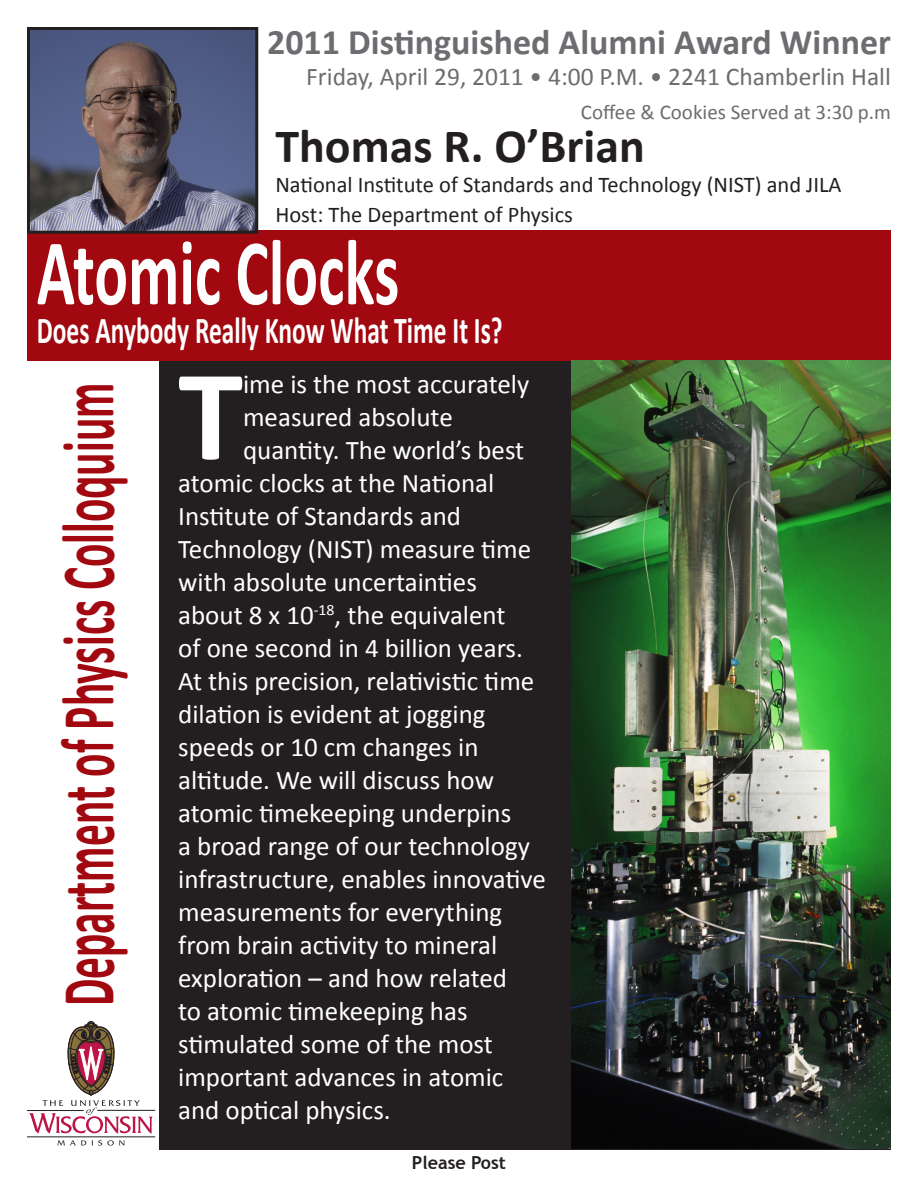
<style>
.page{position:relative;width:918px;height:1188px;background:#fff}
.page>*{position:absolute;margin:0;border:0;box-sizing:border-box;transform-origin:0 0}
.Abstract{font:700 130.95px "Calibri";color:#fff}
.t1{font:700 94.5px "Calibri";color:#fff;scale:.67 1}
.colloquium{font:700 76.2px "Calibri";color:#a1080f;scale:.57 1}
.speaker_H1{font:700 48px "Calibri";color:#231f20}
.t2{font:700 38.25px "Calibri";color:#fff;scale:.67 1}
.colloquium-2{font:700 36px "Calibri";color:#6c6d70}
.Abstract-2{font:27px "Calibri";color:#fff}
.colloquium-3{font:25.5px "Calibri";color:#6c6d70}
.speaker_H1-2{font:22.5px "Calibri";color:#231f20}
.colloquium-4{font:21px "Calibri";color:#6c6d70}
.post{font:700 18px "Trebuchet MS";color:#231f20}
</style>
<div class="page">
<div style="left:160px;top:360px;width:731px;height:790px;background:#231f20"></div>
<hr style="left:27px;top:1137px;width:128px;height:1px;background:#231f20">
<hr style="left:27px;top:1110px;width:57px;height:1px;background:#231f20">
<hr style="left:97px;top:1110px;width:58px;height:1px;background:#231f20">
<svg style="left:29px;top:1021px;width:124px;height:125px"></svg>
<div style="left:27px;top:231px;width:864px;height:130px;background:#a1080f"></div>
<img style="left:31px;top:31px;width:223px;height:199px">
<div style="left:27px;top:27px;width:231px;height:207px;border:3px solid #231f20"></div>
<img style="left:572px;top:360px;width:319px;height:788px">
<p class="colloquium-2" style="left:267px;top:20px;width:625px">2011 Distinguished Alumni Award Winner</p>
<p class="colloquium-3" style="left:306px;top:60px;width:586px">Friday, April 29, 2011 • 4:00 P.M. • 2241 Chamberlin Hall</p>
<p class="colloquium-4" style="left:581px;top:99px;width:312px">Coffee &amp; Cookies Served at 3:30 p.m</p>
<p class="speaker_H1" style="left:275px;top:116px;width:371px">Thomas R. O’Brian</p>
<p class="speaker_H1-2" style="left:275px;top:171px;width:568px">National Institute of Standards and Technology (NIST) and JILA</p>
<p class="speaker_H1-2" style="left:275px;top:201px;width:299px">Host: The Department of Physics</p>
<p class="t1" style="left:37px;top:214px;width:543px">Atomic Clocks</p>
<p class="t2" style="left:37px;top:307px;width:697px">Does Anybody Really Know What Time It Is?</p>
<p class="colloquium" style="left:41px;top:1006px;width:1096px;rotate:-90deg">Department of Physics Colloquium</p>
<p class="Abstract" style="left:178px;top:335px;width:66px">T</p>
<p class="Abstract-2" style="left:243px;top:368px;width:288px">ime is the most accurately</p>
<p class="Abstract-2" style="left:243px;top:401px;width:211px">measured absolute</p>
<p class="Abstract-2" style="left:243px;top:434px;width:283px">quantity. The world’s best</p>
<p class="Abstract-2" style="left:178px;top:467px;width:318px">atomic clocks at the National</p>
<p class="Abstract-2" style="left:178px;top:500px;width:284px">Institute of Standards and</p>
<p class="Abstract-2" style="left:178px;top:533px;width:355px">Technology (NIST) measure time</p>
<p class="Abstract-2" style="left:178px;top:566px;width:300px">with absolute uncertainties</p>
<p class="Abstract-2" style="left:178px;top:599px;width:329px">about 8 x 10<sup>-18</sup>, the equivalent</p>
<p class="Abstract-2" style="left:178px;top:632px;width:346px">of one second in 4 billion years.</p>
<p class="Abstract-2" style="left:178px;top:665px;width:358px">At this precision, relativistic time</p>
<p class="Abstract-2" style="left:178px;top:698px;width:309px">dilation is evident at jogging</p>
<p class="Abstract-2" style="left:178px;top:731px;width:302px">speeds or 10 cm changes in</p>
<p class="Abstract-2" style="left:178px;top:764px;width:317px">altitude. We will discuss how</p>
<p class="Abstract-2" style="left:178px;top:797px;width:335px">atomic timekeeping underpins</p>
<p class="Abstract-2" style="left:178px;top:830px;width:353px">a broad range of our technology</p>
<p class="Abstract-2" style="left:178px;top:863px;width:369px">infrastructure, enables innovative</p>
<p class="Abstract-2" style="left:178px;top:896px;width:326px">measurements for everything</p>
<p class="Abstract-2" style="left:178px;top:929px;width:321px">from brain activity to mineral</p>
<p class="Abstract-2" style="left:178px;top:962px;width:330px">exploration – and how related</p>
<p class="Abstract-2" style="left:178px;top:995px;width:291px">to atomic timekeeping has</p>
<p class="Abstract-2" style="left:178px;top:1028px;width:316px">stimulated some of the most</p>
<p class="Abstract-2" style="left:178px;top:1061px;width:327px">important advances in atomic</p>
<p class="Abstract-2" style="left:178px;top:1094px;width:214px">and optical physics.</p>
<p class="post" style="left:412px;top:1151px;width:96px">Please Post</p>
</div>
